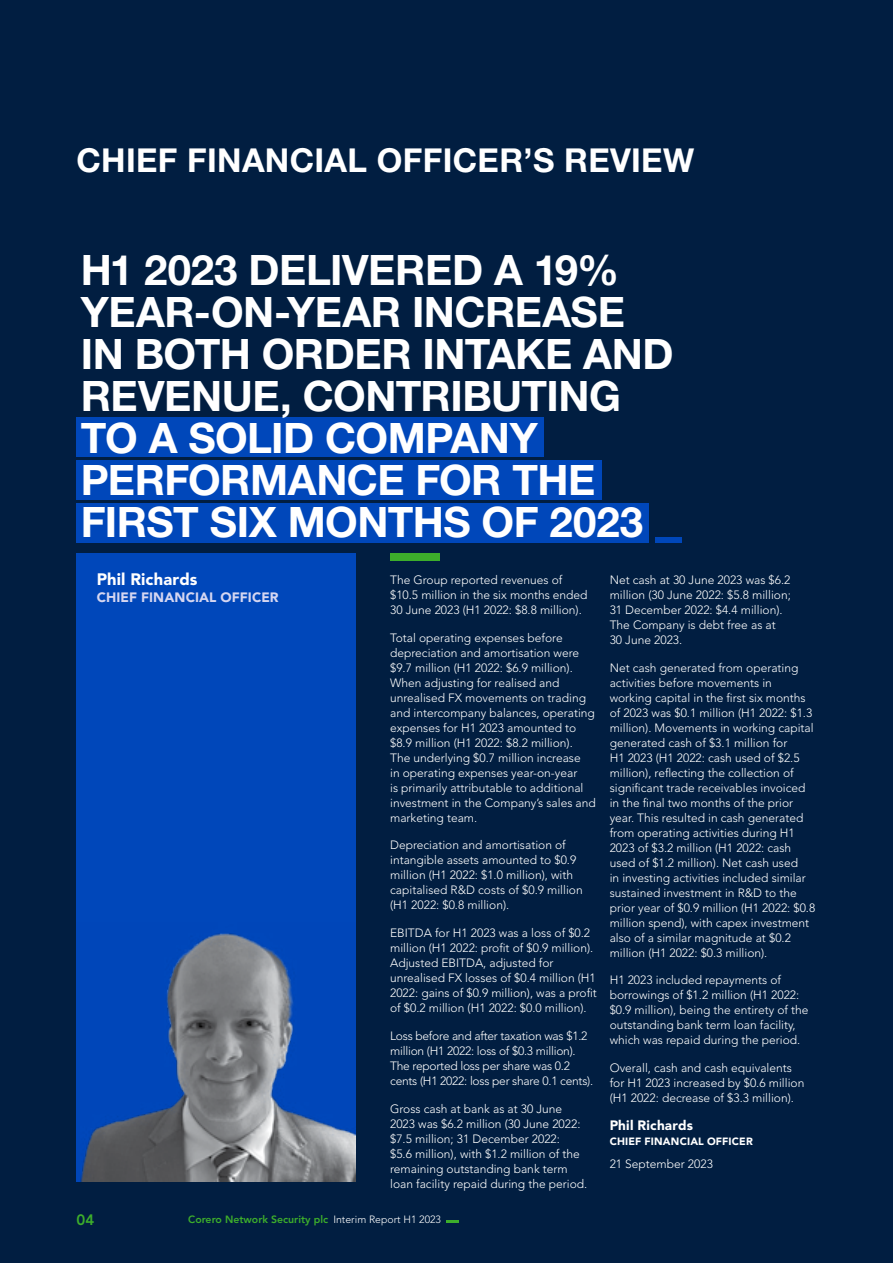
<style>
.page{position:relative;width:893px;height:1263px;background:#011e41}
.page>*{position:absolute;margin:0;border:0;box-sizing:border-box;transform-origin:0 0}
.Large_Copy__28pt__Helv_Bold{font:700 42px/42px "Helvetica Neue LT Std";letter-spacing:-.01em;color:#fff}
.Page_Title{font:700 33px "Helvetica Neue LT Std";letter-spacing:.01em;color:#fff}
.Sign_Off___Name{font:900 16.5px "Avenir LT Std";letter-spacing:.01em;color:#fff}
.t1{font:800 15px "Avenir LT Std";color:#3dae2b}
.Sign_Off___Title{font:900 13.5px "Avenir LT Std";letter-spacing:.01em;color:#d5d6f1}
.Sign_Off___Name-2{font:900 13.5px "Avenir LT Std";letter-spacing:.015em;color:#fff}
.Body_Copy_White{font:300 12px/15px "Avenir LT Std";color:#fff}
.Body_Copy_White-2{font:300 12px/15px "Avenir LT Std";letter-spacing:-.02em;color:#fff}
.t2{font:800 10.5px "Avenir LT Std";color:#3dae2b}
.Sign_Off___Title-2{font:900 10.5px "Avenir LT Std";letter-spacing:.015em;color:#fff}
.s1{font-weight:300;color:#fff}
</style>
<div class="page">
<svg style="left:446px;top:1220px;width:13px;height:2px"></svg>
<div style="left:77px;top:553px;width:279px;height:628px;background:#0047ba"></div>
<img style="left:80px;top:933px;width:276px;height:248px">
<div style="left:77px;top:418px;width:467px;height:39px;background:#0047ba"></div>
<div style="left:77px;top:460px;width:525px;height:39px;background:#0047ba"></div>
<div style="left:77px;top:503px;width:572px;height:39px;background:#0047ba"></div>
<div style="left:655px;top:537px;width:27px;height:5px;background:#0047ba"></div>
<div style="left:391px;top:553px;width:49px;height:8px;background:#3dae2b"></div>
<p class="Page_Title" style="left:77px;top:140px;width:619px">CHIEF FINANCIAL OFFICER’S REVIEW</p>
<p class="Large_Copy__28pt__Helv_Bold" style="left:81px;top:248px;width:594px">H1 2023 DELIVERED A 19%<br>YEAR-ON-YEAR INCREASE<br>IN BOTH ORDER INTAKE AND<br>REVENUE, CONTRIBUTING<br>TO A SOLID COMPANY<br>PERFORMANCE FOR THE<br>FIRST SIX MONTHS OF 2023</p>
<p class="Sign_Off___Name" style="left:97px;top:569px;width:102px">Phil Richards</p>
<p class="Sign_Off___Title" style="left:97px;top:589px;width:183px">CHIEF FINANCIAL OFFICER</p>
<p class="Body_Copy_White" style="left:610px;top:572px;width:183px">Net cash at 30 June 2023 was $6.2 million (30 June 2022: $5.8 million;<br>31 December 2022: $4.4 million).<br>The Company is debt free as at<br>30 June 2023.</p>
<p class="Body_Copy_White" style="left:610px;top:660px;width:207px">Net cash generated from operating activities before movements in working capital in the first six months of 2023 was $0.1 million (H1 2022: $1.3 million). Movements in working capital generated cash of $3.1 million for<br>H1 2023 (H1 2022: cash used of $2.5 million), reflecting the collection of significant trade receivables invoiced in the final two months of the prior year. This resulted in cash generated from operating activities during H1<br>2023 of $3.2 million (H1 2022: cash used of $1.2 million). Net cash used<br>in investing activities included similar sustained investment in R&amp;D to the prior year of $0.9 million (H1 2022: $0.8 million spend), with capex investment also of a similar magnitude at $0.2 million (H1 2022: $0.3 million).</p>
<p class="Body_Copy_White" style="left:610px;top:973px;width:200px">H1 2023 included repayments of borrowings of $1.2 million (H1 2022: $0.9 million), being the entirety of the outstanding bank term loan facility, which was repaid during the period.</p>
<p class="Body_Copy_White" style="left:610px;top:1060px;width:196px">Overall, cash and cash equivalents for H1 2023 increased by $0.6 million (H1 2022: decrease of $3.3 million).</p>
<p class="Sign_Off___Name-2" style="left:610px;top:1117px;width:85px">Phil Richards</p>
<p class="Sign_Off___Title-2" style="left:610px;top:1135px;width:145px">CHIEF FINANCIAL OFFICER</p>
<p class="Body_Copy_White" style="left:610px;top:1157px;width:105px">21 September 2023</p>
<p class="Body_Copy_White" style="left:390px;top:572px;width:199px">The Group reported revenues of $10.5 million in the six months ended<br>30 June 2023 (H1 2022: $8.8 million).</p>
<p class="Body_Copy_White" style="left:390px;top:630px;width:207px">Total operating expenses before depreciation and amortisation were $9.7 million (H1 2022: $6.9 million).<br>When adjusting for realised and unrealised FX movements on trading and intercompany balances, operating expenses for H1 2023 amounted to $8.9 million (H1 2022: $8.2 million).<br>The underlying $0.7 million increase<br>in operating expenses year-on-year<br>is primarily attributable to additional investment in the Company’s sales and marketing team.</p>
<p class="Body_Copy_White" style="left:390px;top:838px;width:194px">Depreciation and amortisation of intangible assets amounted to $0.9 million (H1 2022: $1.0 million), with capitalised R&amp;D costs of $0.9 million (H1 2022: $0.8 million).</p>
<p class="Body_Copy_White" style="left:390px;top:925px;width:208px">EBITDA for H1 2023 was a loss of $0.2 million (H1 2022: profit of $0.9 million).<br>Adjusted EBITDA, adjusted for unrealised FX losses of $0.4 million (H1<br>2022: gains of $0.9 million), was a profit of $0.2 million (H1 2022: $0.0 million).</p>
<p class="Body_Copy_White-2" style="left:390px;top:1028px;width:205px">Loss before and after taxation was $1.2 million (H1 2022: loss of $0.3 million).<br>The reported loss per share was 0.2 cents (H1 2022: loss per share 0.1 cents).</p>
<p class="Body_Copy_White" style="left:390px;top:1101px;width:199px">Gross cash at bank as at 30 June 2023 was $6.2 million (30 June 2022: $7.5 million; 31 December 2022:<br>$5.6 million), with $1.2 million of the remaining outstanding bank term loan facility repaid during the period.</p>
<p class="t1" style="left:77px;top:1210px;width:19px">04</p>
<p class="t2" style="left:188px;top:1213px;width:254px">Corero Network Security plc <span class="s1">Interim Report H1 2023</span></p>
</div>
